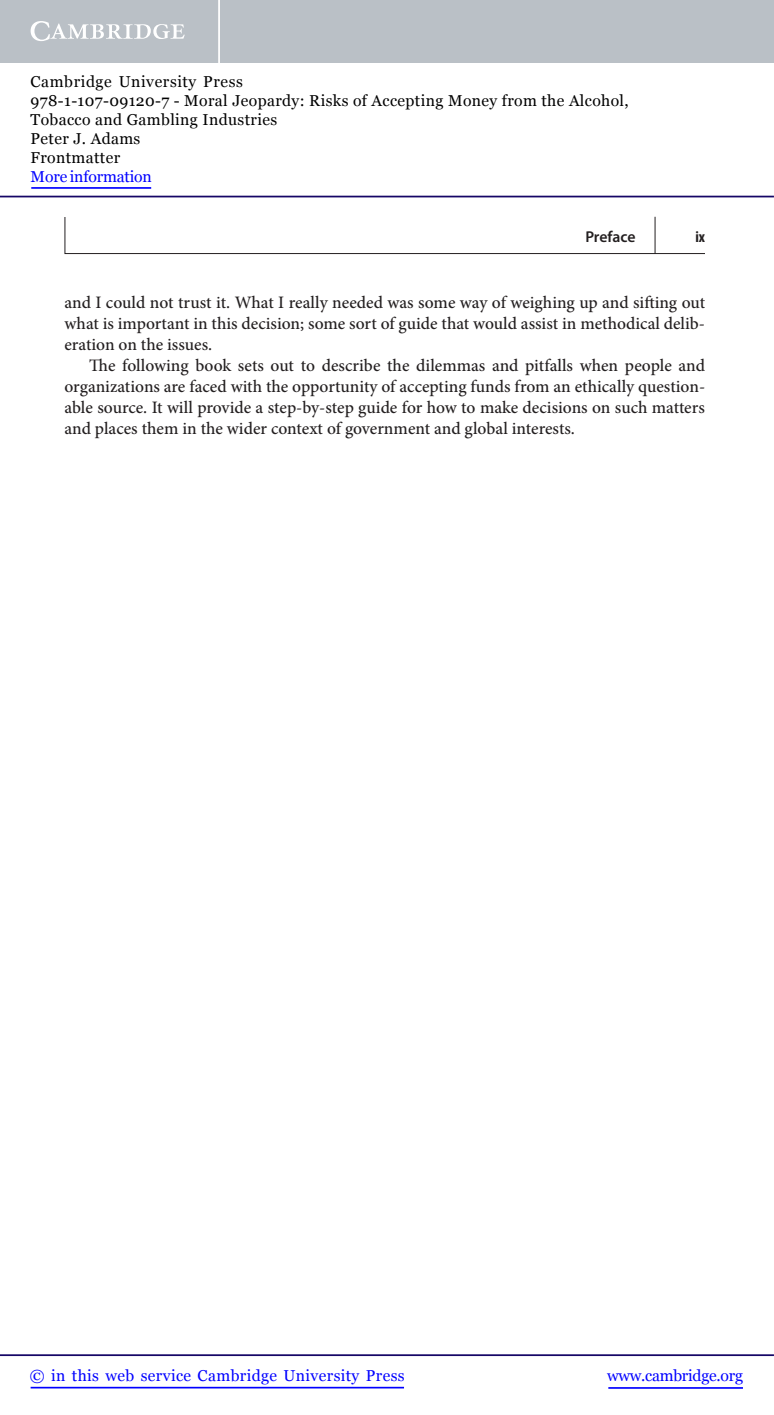
<style>
.page{position:relative;width:774px;height:1415px;background:#fff}
.page>*{position:absolute;margin:0;border:0;box-sizing:border-box;transform-origin:0 0}
.t1{font:500 17.5px/21px "Minion Pro";color:#231f20;text-align:justify}
.t2{font:15.75px/18.9px "Georgia";letter-spacing:.025em;color:#000}
.t3{font:15.75px "Georgia";letter-spacing:.025em;color:#00f}
.t4{font:15.75px "Georgia";letter-spacing:-.015em;color:#00f}
.t5{font:15.75px "Georgia";letter-spacing:-.01em;color:#00f}
.t6{font:600 15.75px "Myriad Pro";letter-spacing:-.005em;color:#231f20}
.t7{font:700 condensed 15.75px "Myriad Pro";color:#231f20}
</style>
<div class="page">
<svg style="left:64px;top:217px;width:641px;height:37px"></svg>
<hr style="left:655px;top:217px;width:1px;height:37px;background:#231f20">
<hr style="left:608px;top:1387px;width:135px;height:1px;background:#00f">
<hr style="left:0;top:1354px;width:774px;height:2px;background:#150666">
<hr style="left:31px;top:1386px;width:373px;height:2px;background:#00f">
<div style="left:0;top:0;width:774px;height:63px;background:#bac0c6"></div>
<svg style="left:31px;top:21px;width:154px;height:20px"></svg>
<hr style="left:218px;top:0;width:2px;height:63px;background:#fff">
<hr style="left:0;top:196px;width:774px;height:1px;background:#150666">
<hr style="left:31px;top:187px;width:120px;height:2px;background:#00f">
<p class="t2" style="left:31px;top:73px;width:600px">Cambridge University Press<br>978-1-107-09120-7 - Moral Jeopardy: Risks of Accepting Money from the Alcohol, Tobacco and Gambling Industries<br>Peter J. Adams<br>Frontmatter</p>
<p class="t5" style="left:31px;top:167px;width:123px">More information</p>
<p class="t6" style="left:585px;top:230px;width:52px">Preface</p>
<p class="t7" style="left:695px;top:231px;width:11px">ix</p>
<p class="t1" style="left:64px;top:293px;width:642px">and I could not trust it. What I really needed was some way of weighing up and sifting out what is important in this decision; some sort of guide that would assist in methodical delib&shy;eration on the issues.</p>
<p class="t1" style="left:64px;top:356px;width:642px;text-indent:25px">The following book sets out to describe the dilemmas and pitfalls when people and organizations are faced with the opportunity of accepting funds from an ethically question&shy;able source. It will provide a step-by-step guide for how to make decisions on such matters and places them in the wider context of government and global interests.</p>
<p class="t3" style="left:30px;top:1365px;width:376px">© in this web service Cambridge University Press</p>
<p class="t4" style="left:607px;top:1365px;width:137px">www.cambridge.org</p>
</div>
